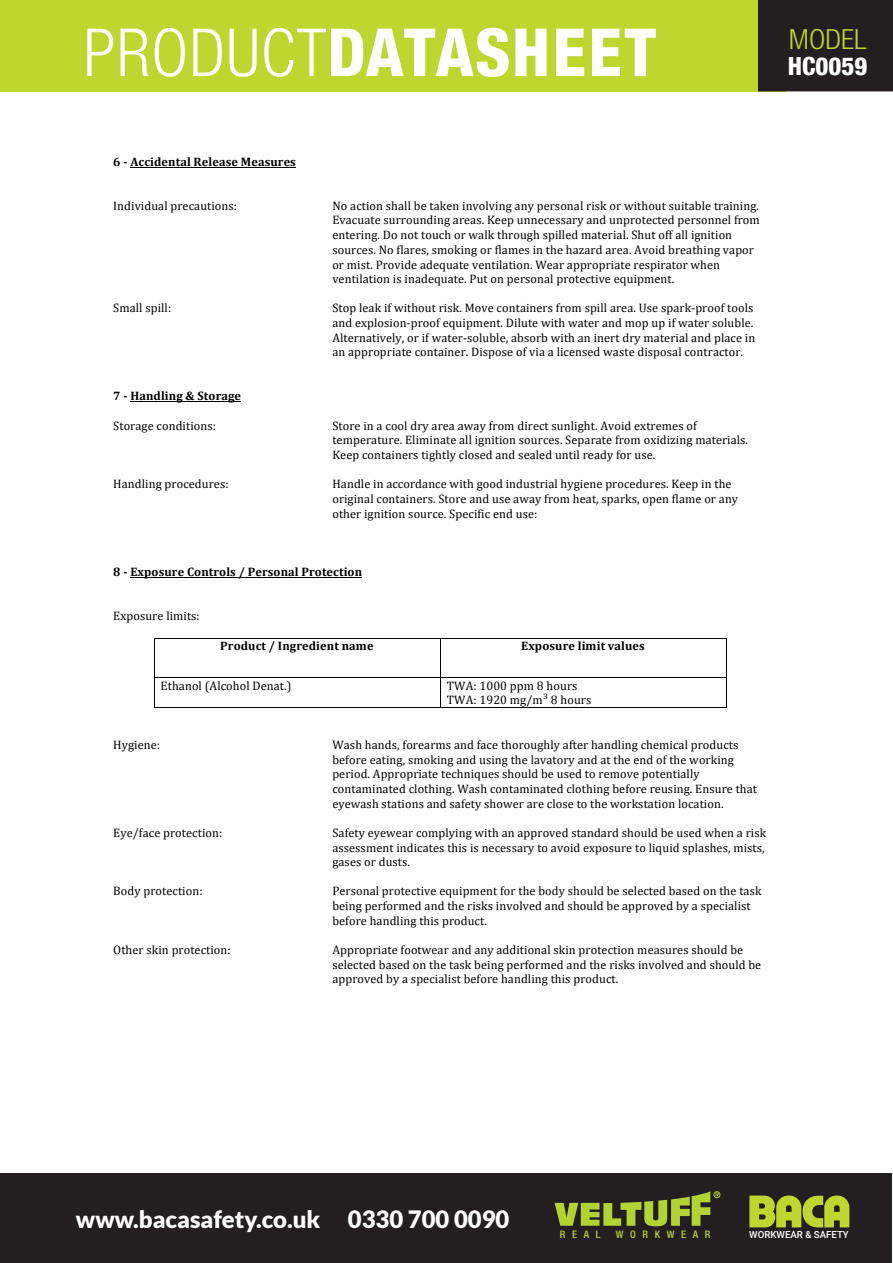
<style>
.page{position:relative;width:893px;height:1263px;background:#fff}
.page>*{position:absolute;margin:0;border:0;box-sizing:border-box;transform-origin:0 0}
.t1{font:800 condensed 66.3px "Helvetica Neue LT Com";letter-spacing:.02em;color:#fff}
.t2{font:300 condensed 27.75px "Helvetica Neue LT Com";color:#bed630;scale:1.06 1}
.t3{font:800 condensed 24.9px "Helvetica Neue LT Com";color:#fff}
.Body_copy{font:900 23.85px "Lato";color:#fff}
.t4{font:12.3px/14.7px "Cambria";letter-spacing:.01em;color:#000}
.t5{font:700 12.3px "Cambria";letter-spacing:.01em;color:#000}
.t6{font:500 condensed 10.35px "Helvetica Neue LT Com";letter-spacing:.64em;color:#b3d234}
.t7{font:500 9.75px "Roboto";color:#fff}
.s1{font-weight:300}
</style>
<div class="page">
<div style="left:0;top:0;width:785px;height:91px;background:#bed630"></div>
<div style="left:757px;top:0;width:136px;height:92px;background:#231f20"></div>
<div style="left:0;top:1174px;width:891px;height:89px;background:#231f20"></div>
<svg style="left:555px;top:1191px;width:165px;height:35px"></svg>
<svg style="left:749px;top:1195px;width:100px;height:32px"></svg>
<hr style="left:130px;top:167px;width:166px;height:1px;background:#000">
<hr style="left:130px;top:401px;width:111px;height:1px;background:#000">
<hr style="left:130px;top:577px;width:232px;height:1px;background:#000">
<hr style="left:154px;top:638px;width:286px;height:1px;background:#000">
<hr style="left:440px;top:638px;width:286px;height:1px;background:#000">
<hr style="left:154px;top:638px;width:1px;height:39px;background:#000">
<hr style="left:440px;top:638px;width:1px;height:39px;background:#000">
<hr style="left:726px;top:638px;width:1px;height:39px;background:#000">
<hr style="left:154px;top:677px;width:286px;height:1px;background:#000">
<hr style="left:440px;top:677px;width:286px;height:1px;background:#000">
<svg style="left:154px;top:678px;width:1px;height:29px"></svg>
<hr style="left:154px;top:707px;width:286px;height:1px;background:#000">
<svg style="left:440px;top:678px;width:1px;height:29px"></svg>
<hr style="left:440px;top:707px;width:286px;height:1px;background:#000">
<svg style="left:726px;top:677px;width:1px;height:31px"></svg>
<p class="t1" style="left:84px;top:12px;width:574px"><span class="s1">PRODUCT</span>DATASHEET</p>
<p class="t2" style="left:789px;top:23px;width:75px">MODEL</p>
<p class="t3" style="left:788px;top:51px;width:81px">HC0059</p>
<p class="t5" style="left:113px;top:153px;width:184px">6 - Accidental Release Measures</p>
<p class="t4" style="left:113px;top:198px;width:125px">Individual precautions:</p>
<p class="t4" style="left:332px;top:198px;width:429px">No action shall be taken involving any personal risk or without suitable training.<br>Evacuate surrounding areas. Keep unnecessary and unprotected personnel from entering. Do not touch or walk through spilled material. Shut off all ignition sources. No flares, smoking or flames in the hazard area. Avoid breathing vapor or mist. Provide adequate ventilation. Wear appropriate respirator when ventilation is inadequate. Put on personal protective equipment.</p>
<p class="t4" style="left:113px;top:301px;width:60px">Small spill:</p>
<p class="t4" style="left:332px;top:301px;width:424px">Stop leak if without risk. Move containers from spill area. Use spark-proof tools and explosion-proof equipment. Dilute with water and mop up if water soluble.<br>Alternatively, or if water-soluble, absorb with an inert dry material and place in an appropriate container. Dispose of via a licensed waste disposal contractor.</p>
<p class="t5" style="left:113px;top:387px;width:129px">7 - Handling &amp; Storage</p>
<p class="t4" style="left:113px;top:418px;width:104px">Storage conditions:</p>
<p class="t4" style="left:332px;top:418px;width:417px">Store in a cool dry area away from direct sunlight. Avoid extremes of temperature. Eliminate all ignition sources. Separate from oxidizing materials.<br>Keep containers tightly closed and sealed until ready for use.</p>
<p class="t4" style="left:113px;top:476px;width:117px">Handling procedures:</p>
<p class="t4" style="left:332px;top:476px;width:407px">Handle in accordance with good industrial hygiene procedures. Keep in the original containers. Store and use away from heat, sparks, open flame or any other ignition source. Specific end use:</p>
<p class="t5" style="left:113px;top:563px;width:250px">8 - Exposure Controls / Personal Protection</p>
<p class="t4" style="left:113px;top:608px;width:88px">Exposure limits:</p>
<p class="t5" style="left:220px;top:637px;width:155px">Product / Ingredient name</p>
<p class="t5" style="left:521px;top:637px;width:125px">Exposure limit values</p>
<p class="t4" style="left:161px;top:678px;width:132px">Ethanol (Alcohol Denat.)</p>
<p class="t4" style="left:447px;top:678px;width:146px">TWA: 1000 ppm 8 hours<br>TWA: 1920 mg/m³ 8 hours</p>
<p class="t4" style="left:113px;top:737px;width:48px">Hygiene:</p>
<p class="t4" style="left:332px;top:737px;width:426px">Wash hands, forearms and face thoroughly after handling chemical products before eating, smoking and using the lavatory and at the end of the working period. Appropriate techniques should be used to remove potentially contaminated clothing. Wash contaminated clothing before reusing. Ensure that eyewash stations and safety shower are close to the workstation location.</p>
<p class="t4" style="left:113px;top:825px;width:111px">Eye/face protection:</p>
<p class="t4" style="left:332px;top:825px;width:435px;text-align:justify">Safety eyewear complying with an approved standard should be used when a risk assessment indicates this is necessary to avoid exposure to liquid splashes, mists, gases or dusts.</p>
<p class="t4" style="left:113px;top:884px;width:91px">Body protection:</p>
<p class="t4" style="left:332px;top:884px;width:431px">Personal protective equipment for the body should be selected based on the task being performed and the risks involved and should be approved by a specialist before handling this product.</p>
<p class="t4" style="left:113px;top:942px;width:119px">Other skin protection:</p>
<p class="t4" style="left:332px;top:943px;width:430px">Appropriate footwear and any additional skin protection measures should be selected based on the task being performed and the risks involved and should be approved by a specialist before handling this product.</p>
<p class="Body_copy" style="left:76px;top:1205px;width:435px">www.bacasafety.co.uk 0330 700 0090</p>
<p class="t6" style="left:560px;top:1228px;width:42px">REAL</p>
<p class="t6" style="left:616px;top:1228px;width:96px">WORKWEAR</p>
<p class="t7" style="left:749px;top:1228px;width:101px">WORKWEAR &amp; SAFETY</p>
</div>
